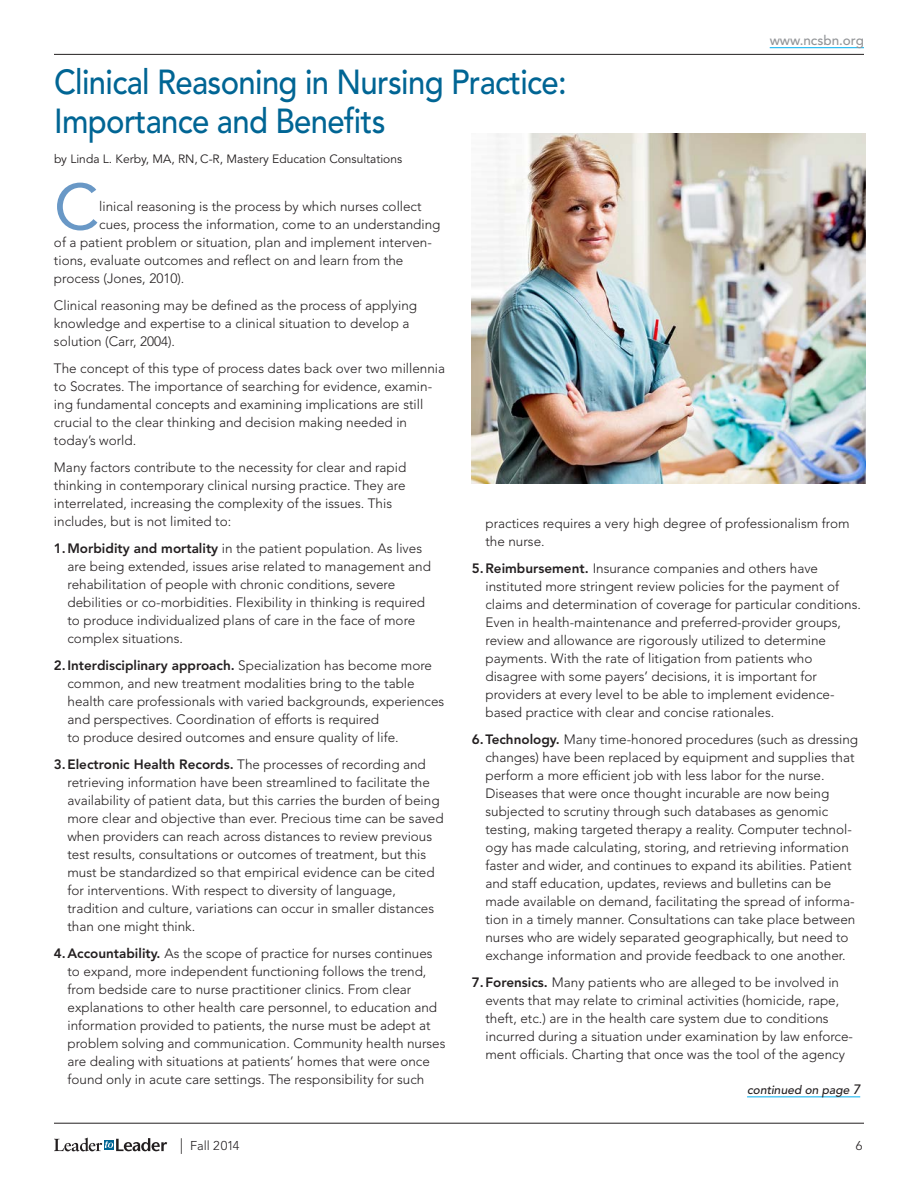
<style>
.page{position:relative;width:918px;height:1188px;background:#fff}
.page>*{position:absolute;margin:0;border:0;box-sizing:border-box;transform-origin:0 0}
.t1{font:64.35px "Avenir LT Std";color:#6998c6}
.t2{font:500 34.5px/39px "Avenir LT Std";letter-spacing:-.02em;color:#006594;scale:.9 1}
.t3{font:300 13.5px/18px "Avenir LT Std";color:#231f20}
.t4{font:500 13.5px "Avenir LT Std";color:#939598}
.t5{font:300 12.75px "Avenir LT Std";color:#231f20}
.t6{font:12px "Avenir LT Std";color:#231f20}
.t7{font:italic 500 12px "Avenir LT Std";color:#231f20}
.s1{font-weight:800}
.s2{font-size:13.5px}
.s3{font-size:15.6px}
</style>
<div class="page">
<svg style="left:54px;top:1138px;width:113px;height:13px"></svg>
<hr style="left:54px;top:1123px;width:810px;height:1px;background:#231f20">
<hr style="left:54px;top:54px;width:810px;height:1px;background:#231f20">
<hr style="left:770px;top:47px;width:94px;height:1px;background:#00aeef">
<hr style="left:747px;top:1096px;width:113px;height:1px;background:#00aeef">
<img style="left:472px;top:134px;width:393px;height:350px">
<p class="t4" style="left:770px;top:32px;width:96px">www.ncsbn.org</p>
<h2 class="t2" style="left:54px;top:63px;width:571px">Clinical Reasoning in Nursing Practice:<br>Importance and Benefits</h2>
<p class="t6" style="left:54px;top:152px;width:350px">by Linda L. Kerby, MA, RN, C-R, Mastery Education Consultations</p>
<h1 class="t1" style="left:54px;top:170px;width:47px">C</h1>
<p class="t3" style="left:99px;top:198px;width:324px">linical reasoning is the process by which nurses collect</p>
<p class="t3" style="left:99px;top:216px;width:343px">cues, process the information, come to an understanding</p>
<p class="t3" style="left:54px;top:234px;width:379px">of a patient problem or situation, plan and implement interven-</p>
<p class="t3" style="left:54px;top:252px;width:351px">tions, evaluate outcomes and reflect on and learn from the</p>
<p class="t3" style="left:54px;top:270px;width:132px">process (Jones, 2010).</p>
<p class="t3" style="left:54px;top:297px;width:365px">Clinical reasoning may be defined as the process of applying knowledge and expertise to a clinical situation to develop a solution (Carr, 2004).</p>
<p class="t3" style="left:54px;top:360px;width:393px">The concept of this type of process dates back over two millennia to Socrates. The importance of searching for evidence, examin&shy;ing fundamental concepts and examining implications are still crucial to the clear thinking and decision making needed in today’s world.</p>
<p class="t3" style="left:54px;top:459px;width:354px">Many factors contribute to the necessity for clear and rapid thinking in contemporary clinical nursing practice. They are interrelated, increasing the complexity of the issues. This includes, but is not limited to:</p>
<p class="t3" style="left:67px;top:540px;width:365px;text-indent:-14px"><span class="s1">1.Morbidity and mortality</span> in the patient population. As lives are being extended, issues arise related to management and rehabilitation of people with chronic conditions, severe debilities or co-morbidities. Flexibility in thinking is required to produce individualized plans of care in the face of more complex situations.</p>
<p class="t3" style="left:67px;top:657px;width:378px;text-indent:-14px"><span class="s1">2.Interdisciplinary approach.</span> Specialization has become more common, and new treatment modalities bring to the table health care professionals with varied backgrounds, experiences and perspectives. Coordination of efforts is required<br>to produce desired outcomes and ensure quality of life.</p>
<p class="t3" style="left:67px;top:756px;width:378px;text-indent:-14px"><span class="s1">3.Electronic Health Records.</span> The processes of recording and retrieving information have been streamlined to facilitate the availability of patient data, but this carries the burden of being more clear and objective than ever. Precious time can be saved when providers can reach across distances to review previous test results, consultations or outcomes of treatment, but this must be standardized so that empirical evidence can be cited for interventions. With respect to diversity of language, tradition and culture, variations can occur in smaller distances than one might think.</p>
<p class="t3" style="left:67px;top:945px;width:380px;text-indent:-13px"><span class="s1">4.Accountability.</span> As the scope of practice for nurses continues to expand, more independent functioning follows the trend, from bedside care to nurse practitioner clinics. From clear explanations to other health care personnel, to education and information provided to patients, the nurse must be adept at problem solving and communication. Community health nurses are dealing with situations at patients’ homes that were once found only in acute care settings. The responsibility for such</p>
<p class="t3" style="left:485px;top:514px;width:366px">practices requires a very high degree of professionalism from the nurse.</p>
<p class="t3" style="left:485px;top:559px;width:377px;text-indent:-14px"><span class="s1">5.Reimbursement.</span> Insurance companies and others have instituted more stringent review policies for the payment of claims and determination of coverage for particular conditions.<br>Even in health-maintenance and preferred-provider groups, review and allowance are rigorously utilized to determine payments. With the rate of litigation from patients who disagree with some payers’ decisions, it is important for providers at every level to be able to implement evidence&shy;based practice with clear and concise rationales.</p>
<p class="t3" style="left:485px;top:730px;width:374px;text-indent:-14px"><span class="s1">6.Technology.</span> Many time-honored procedures (such as dressing changes) have been replaced by equipment and supplies that perform a more efficient job with less labor for the nurse.<br>Diseases that were once thought incurable are now being subjected to scrutiny through such databases as genomic testing, making targeted therapy a reality. Computer technol&shy;ogy has made calculating, storing, and retrieving information faster and wider, and continues to expand its abilities. Patient and staff education, updates, reviews and bulletins can be made available on demand, facilitating the spread of informa&shy;tion in a timely manner. Consultations can take place between nurses who are widely separated geographically, but need to exchange information and provide feedback to one another.</p>
<p class="t3" style="left:485px;top:973px;width:369px;text-indent:-14px"><span class="s1">7.Forensics.</span> Many patients who are alleged to be involved in events that may relate to criminal activities (homicide, rape, theft, etc.) are in the health care system due to conditions incurred during a situation under examination by law enforce&shy;ment officials. Charting that once was the tool of the agency</p>
<p class="t7" style="left:747px;top:1083px;width:115px">continued on page <span class="s2">7</span></p>
<p class="t5" style="left:180px;top:1138px;width:61px"><span class="s3">|</span> Fall 2014</p>
<p class="t5" style="left:856px;top:1138px;width:8px">6</p>
</div>
